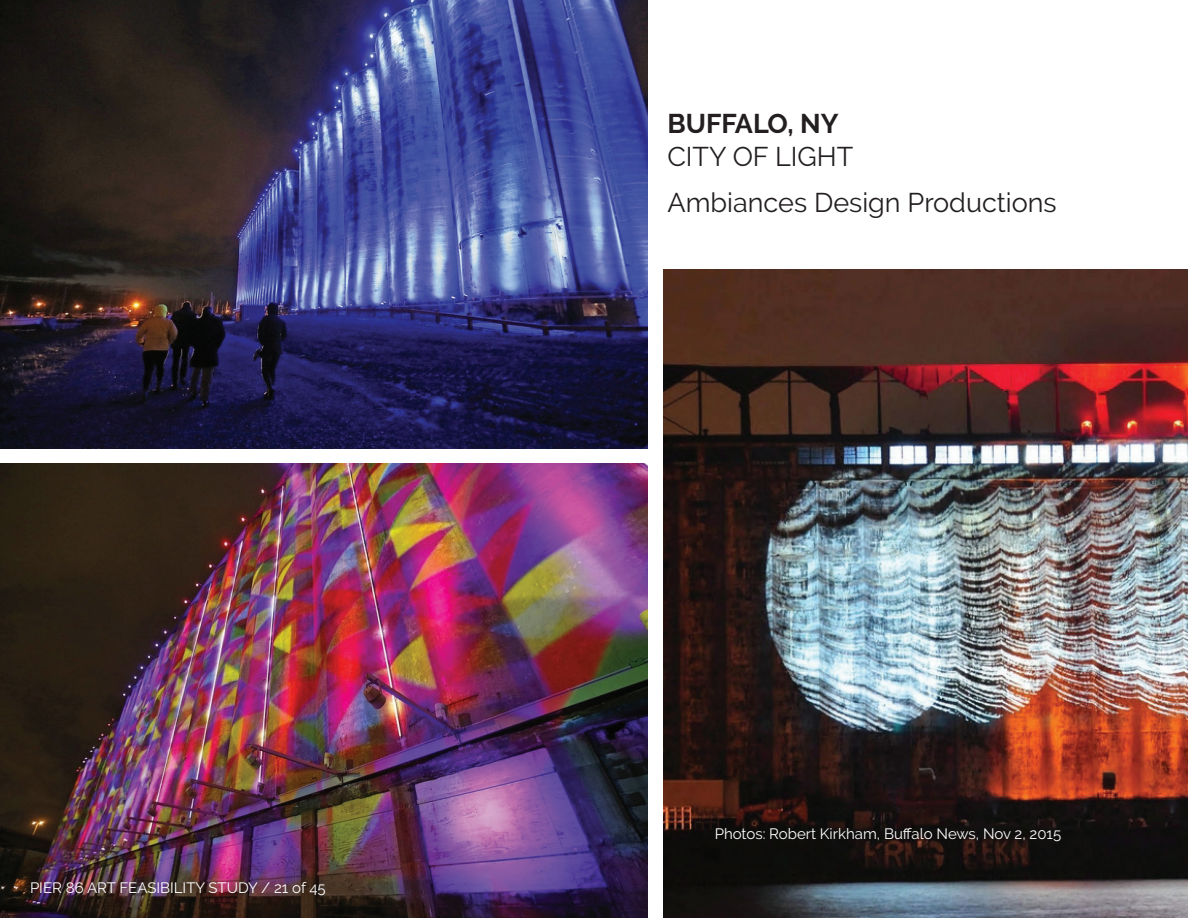
<style>
.page{position:relative;width:1188px;height:918px;background:#fff}
.page>*{position:absolute;margin:0;border:0;box-sizing:border-box;transform-origin:0 0}
.t1{font:27px/45.9px "Raleway";color:#231f20}
.t2{font:700 27px "Raleway";color:#231f20}
.t3{font:15px "Raleway";color:#fff}
</style>
<div class="page">
<img style="left:663px;top:270px;width:525px;height:648px">
<img style="left:0;top:0;width:648px;height:448px">
<img style="left:0;top:464px;width:648px;height:454px">
<p class="t3" style="left:30px;top:879px;width:297px">PIER 86 ART FEASIBILITY STUDY / 21 of 45</p>
<h1 class="t2" style="left:667px;top:108px;width:173px">BUFFALO, NY</h1>
<h1 class="t1" style="left:667px;top:133px;width:391px">CITY OF LIGHT<br>Ambiances Design Productions</h1>
<p class="t3" style="left:715px;top:825px;width:348px">Photos: Robert Kirkham, Buffalo News, Nov 2, 2015</p>
</div>
